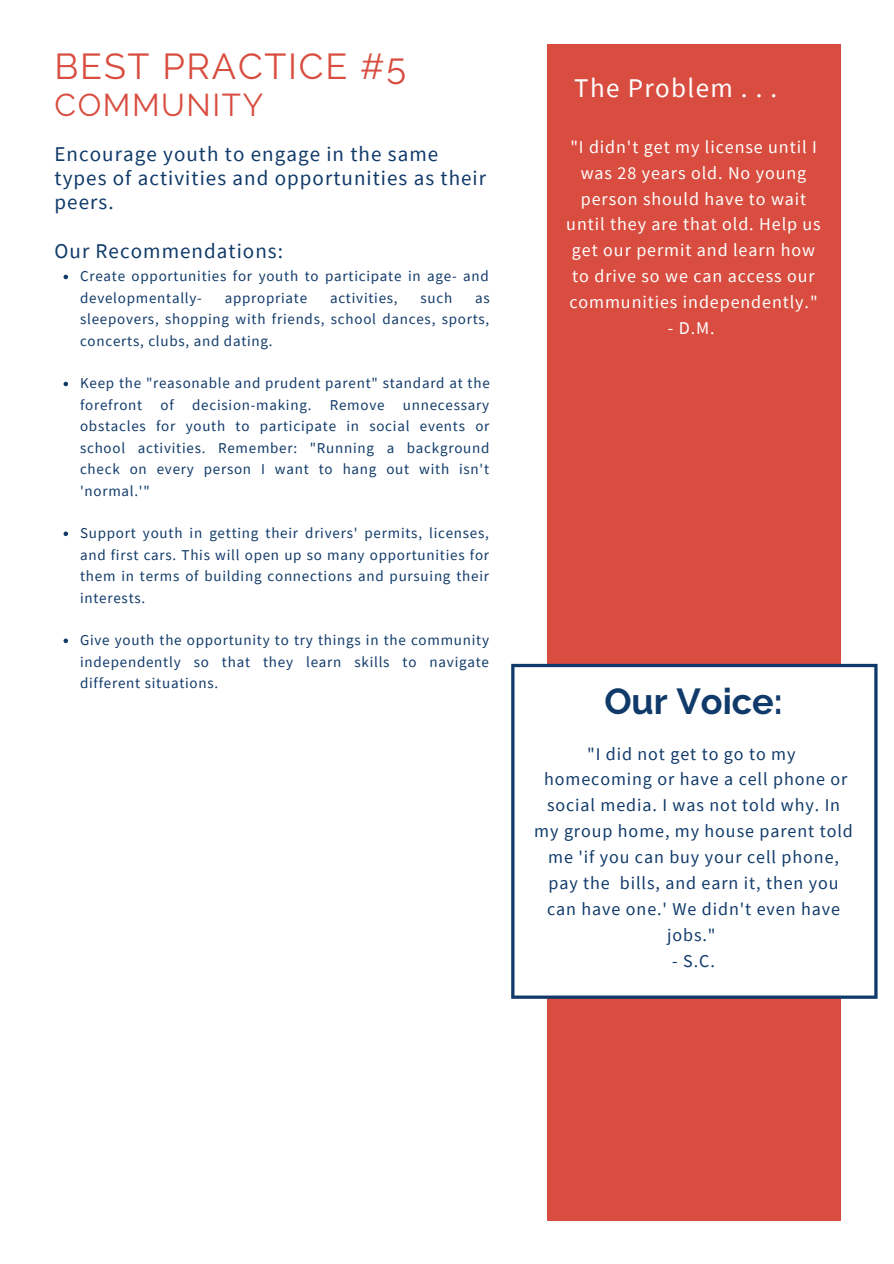
<style>
.page{position:relative;width:894px;height:1264px;background:#fff}
.page>*{position:absolute;margin:0;border:0;box-sizing:border-box;transform-origin:0 0}
.t1{font:36px "Raleway";letter-spacing:.05em;color:#d84d3f}
.t2{font:700 36px "Raleway";color:#103a69}
.t3{font:31.5px "Raleway";letter-spacing:.05em;color:#d84d3f}
.t4{font:27px "Source Sans Pro";letter-spacing:.05em;color:#fff}
.t5{font:21px/23.7px "Source Sans Pro";letter-spacing:.05em;color:#103a69}
.t6{font:18px/26px "Source Sans Pro";letter-spacing:.05em;color:#103a69;text-align:center}
.t7{font:18px/26px "Source Sans Pro";letter-spacing:.05em;color:#fff;text-align:center}
.t8{font:15px/21.5px "Source Sans Pro";letter-spacing:.05em;color:#103a69;text-align:justify}
</style>
<div class="page">
<svg style="left:63px;top:275px;width:5px;height:4px"></svg>
<svg style="left:63px;top:382px;width:5px;height:4px"></svg>
<svg style="left:63px;top:531px;width:5px;height:5px"></svg>
<svg style="left:63px;top:638px;width:5px;height:5px"></svg>
<div style="left:547px;top:45px;width:292px;height:1175px;background:#d84d3f"></div>
<svg style="left:511px;top:664px;width:366px;height:334px"></svg>
<div style="left:547px;top:700px;width:293px;height:262px;background:#fff"></div>
<p class="t1" style="left:54px;top:45px;width:353px">BEST PRACTICE #5</p>
<p class="t3" style="left:54px;top:87px;width:210px">COMMUNITY</p>
<p class="t5" style="left:54px;top:142px;width:433px">Encourage youth to engage in the same types of activities and opportunities as their peers.</p>
<p class="t5" style="left:54px;top:238px;width:230px">Our Recommendations:</p>
<p class="t8" style="left:80px;top:265px;width:410px">Create opportunities for youth to participate in age- and developmentally-</p>
<p class="t8" style="left:225px;top:287px;width:84px">appropriate</p>
<p class="t8" style="left:330px;top:287px;width:69px">activities,</p>
<p class="t8" style="left:420px;top:287px;width:33px">such</p>
<p class="t8" style="left:80px;top:287px;width:411px;text-indent:395px">as sleepovers, shopping with friends, school dances, sports, concerts, clubs, and dating.</p>
<p class="t8" style="left:80px;top:372px;width:411px">Keep the "reasonable and prudent parent" standard at the forefront of decision-making. Remove unnecessary obstacles for youth to participate in social events or school activities. Remember: "Running a background check on every person I want to hang out with isn't 'normal.'"</p>
<p class="t8" style="left:80px;top:522px;width:410px">Support youth in getting their drivers' permits, licenses, and first cars. This will open up so many opportunities for them in terms of building connections and pursuing their interests.</p>
<p class="t8" style="left:80px;top:629px;width:410px">Give youth the opportunity to try things in the community independently so that they learn skills to navigate different situations.</p>
<p class="t4" style="left:574px;top:70px;width:204px">The Problem . . .</p>
<p class="t7" style="left:566px;top:133px;width:256px">"I didn't get my license until I was 28 years old. No young person should have to wait until they are that old. Help us get our permit and learn how to drive so we can access our communities independently."</p>
<p class="t7" style="left:667px;top:315px;width:48px">- D.M.</p>
<p class="t2" style="left:604px;top:680px;width:180px">Our Voice:</p>
<p class="t6" style="left:534px;top:740px;width:320px">"I did not get to go to my homecoming or have a cell phone or social media. I was not told why. In my group home, my house parent told me 'if you can buy your cell phone, pay the bills, and earn it, then you can have one.' We didn't even have jobs."</p>
<p class="t6" style="left:672px;top:947px;width:44px">- S.C.</p>
</div>
